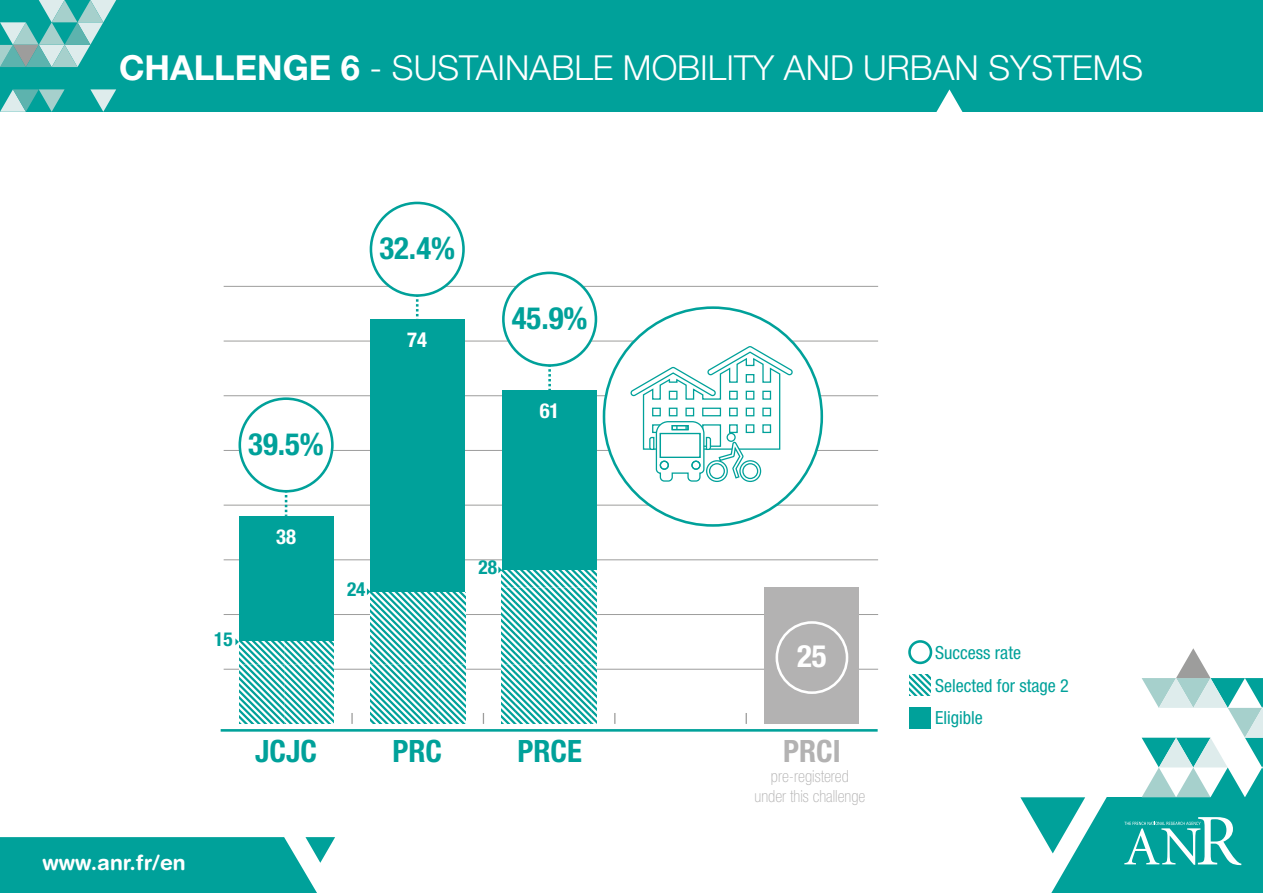
<style>
.page{position:relative;width:1263px;height:893px;background:#fff}
.page>*{position:absolute;margin:0;border:0;box-sizing:border-box;transform-origin:0 0}
.t1{font:300 34.5px "Helvetica Neue";color:#fff}
.t2{font:700 condensed 30.9px "Helvetica Neue LT";color:#fff}
.t3{font:700 condensed 30.75px "Helvetica Neue LT";color:#00a19a}
.t4{font:700 condensed 30.75px "Helvetica Neue LT";color:#b3b2b2}
.t5{font:700 21px "Helvetica Rounded";color:#fff}
.t6{font:700 condensed 20.7px "Helvetica Neue LT";color:#fff}
.t7{font:700 condensed 19.35px "Helvetica Neue LT";color:#00a19a}
.t8{font:condensed 18px/32.5px "Helvetica Neue";color:#00a19a}
.t9{font:100 condensed 16.8px/20.1px "Helvetica Neue";color:#b3b2b2;text-align:center}
.s1{font-weight:700}
</style>
<div class="page">
<div style="left:0;top:0;width:1263px;height:112px;background:#00a19a"></div>
<svg style="left:90px;top:89px;width:26px;height:23px"></svg>
<svg style="left:0;top:0;width:116px;height:67px"></svg>
<svg style="left:936px;top:89px;width:27px;height:23px"></svg>
<svg style="left:0;top:89px;width:65px;height:23px"></svg>
<div style="left:1051px;top:797px;width:212px;height:96px;background:#00a19a"></div>
<svg style="left:1020px;top:797px;width:87px;height:96px"></svg>
<svg style="left:0;top:837px;width:335px;height:56px;background:#15a8a2"></svg>
<svg style="left:1141px;top:648px;width:122px;height:149px"></svg>
<hr style="left:221px;top:729px;width:657px;height:3px;background:#00a19a">
<svg style="left:351px;top:713px;width:2px;height:11px"></svg>
<hr style="left:224px;top:669px;width:654px;height:1px;background:#9d9d9c">
<hr style="left:224px;top:614px;width:654px;height:1px;background:#9d9d9c">
<hr style="left:224px;top:559px;width:654px;height:1px;background:#9d9d9c">
<hr style="left:224px;top:505px;width:654px;height:1px;background:#9d9d9c">
<hr style="left:224px;top:450px;width:654px;height:1px;background:#9d9d9c">
<hr style="left:224px;top:395px;width:654px;height:1px;background:#9d9d9c">
<hr style="left:224px;top:341px;width:654px;height:1px;background:#9d9d9c">
<hr style="left:224px;top:286px;width:654px;height:1px;background:#9d9d9c">
<div style="left:239px;top:516px;width:95px;height:126px;background:#00a19a"></div>
<div style="left:370px;top:319px;width:95px;height:274px;background:#00a19a"></div>
<div style="left:502px;top:390px;width:94px;height:181px;background:#00a19a"></div>
<svg style="left:239px;top:642px;width:95px;height:82px"></svg>
<svg style="left:370px;top:593px;width:95px;height:131px"></svg>
<svg style="left:502px;top:571px;width:94px;height:153px"></svg>
<div style="left:765px;top:587px;width:94px;height:137px;background:#b3b2b2"></div>
<div style="left:604px;top:308px;width:218px;height:217px;background:#fff;border-radius:50%"></div>
<div style="left:240px;top:399px;width:92px;height:92px;background:#fff;border-radius:50%"></div>
<div style="left:238px;top:397px;width:96px;height:96px;border:3px solid #00a19a;border-radius:50%"></div>
<svg style="left:285px;top:491px;width:2px;height:25px"></svg>
<div style="left:371px;top:203px;width:92px;height:92px;background:#fff;border-radius:50%"></div>
<div style="left:370px;top:202px;width:95px;height:95px;border:3px solid #00a19a;border-radius:50%"></div>
<svg style="left:416px;top:295px;width:2px;height:24px"></svg>
<div style="left:503px;top:273px;width:93px;height:92px;background:#fff;border-radius:50%"></div>
<div style="left:502px;top:272px;width:95px;height:95px;border:3px solid #00a19a;border-radius:50%"></div>
<svg style="left:548px;top:365px;width:3px;height:25px"></svg>
<svg style="left:235px;top:638px;width:4px;height:7px"></svg>
<svg style="left:367px;top:588px;width:3px;height:7px"></svg>
<svg style="left:498px;top:566px;width:4px;height:7px"></svg>
<svg style="left:910px;top:674px;width:21px;height:22px"></svg>
<div style="left:910px;top:707px;width:21px;height:21px;background:#00a19a"></div>
<div style="left:908px;top:640px;width:24px;height:24px;border:3px solid #00a19a;border-radius:50%"></div>
<div style="left:775px;top:621px;width:73px;height:73px;border:3px solid #fff;border-radius:50%"></div>
<svg style="left:629px;top:345px;width:165px;height:137px"></svg>
<div style="left:660px;top:434px;width:40px;height:23px;background:#fff"></div>
<div style="left:660px;top:433px;width:40px;height:25px;border:1px solid #00a19a"></div>
<div style="left:672px;top:425px;width:17px;height:5px;border:1px solid #00a19a"></div>
<div style="left:660px;top:461px;width:9px;height:9px;border:1px solid #00a19a;border-radius:50%"></div>
<div style="left:691px;top:461px;width:9px;height:9px;border:1px solid #00a19a;border-radius:50%"></div>
<svg style="left:1124px;top:817px;width:117px;height:48px"></svg>
<p class="t1" style="left:119px;top:47px;width:1025px"><span class="s1">CHALLENGE 6</span> - SUSTAINABLE MOBILITY AND URBAN SYSTEMS</p>
<p class="t5" style="left:43px;top:850px;width:145px">www.anr.fr/en</p>
<p class="t3" style="left:248px;top:425px;width:77px">39.5%</p>
<p class="t3" style="left:379px;top:229px;width:77px">32.4%</p>
<p class="t6" style="left:407px;top:327px;width:21px">74</p>
<p class="t3" style="left:512px;top:299px;width:77px">45.9%</p>
<p class="t6" style="left:540px;top:398px;width:21px">61</p>
<p class="t7" style="left:214px;top:627px;width:20px">15</p>
<p class="t6" style="left:276px;top:524px;width:21px">38</p>
<p class="t7" style="left:347px;top:577px;width:20px">24</p>
<p class="t7" style="left:478px;top:555px;width:20px">28</p>
<p class="t2" style="left:797px;top:638px;width:31px">25</p>
<p class="t3" style="left:255px;top:732px;width:63px">JCJC</p>
<p class="t3" style="left:392px;top:732px;width:51px">PRC</p>
<p class="t3" style="left:517px;top:732px;width:66px">PRCE</p>
<p class="t4" style="left:783px;top:732px;width:59px">PRCI</p>
<p class="t9" style="left:754px;top:766px;width:112px">pre-registered under this challenge</p>
<p class="t8" style="left:935px;top:636px;width:88px">Success rate</p>
<p class="t8" style="left:935px;top:669px;width:135px">Selected for stage 2<br>Eligible</p>
</div>
